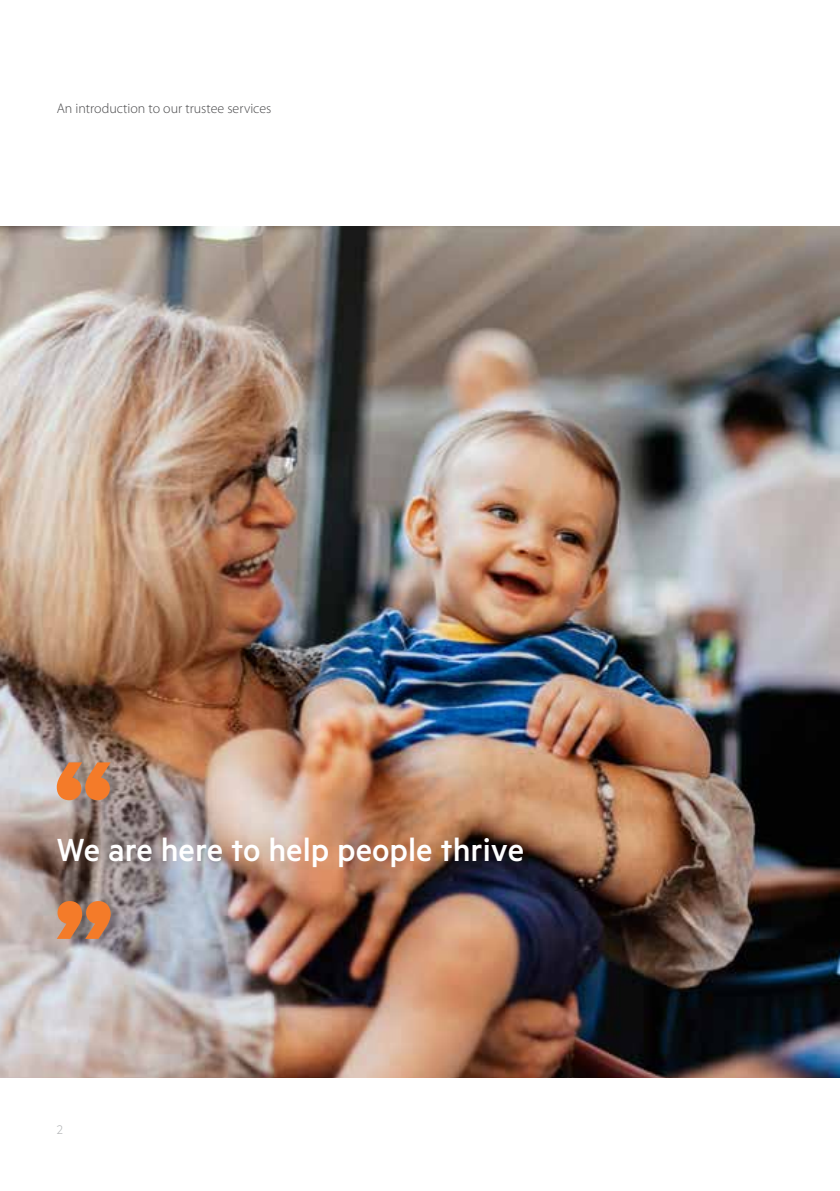
<style>
.page{position:relative;width:840px;height:1191px;background:#fff}
.page>*{position:absolute;margin:0;border:0;box-sizing:border-box;transform-origin:0 0}
.t1{font:500 36px "Metric";color:#fff}
.t2{font:300 14px "Myriad Pro";color:#48484a}
.t3{font:300 14px "Metric";color:#b2b4b6}
</style>
<div class="page">
<img style="left:0;top:227px;width:839px;height:850px">
<svg style="left:57px;top:762px;width:54px;height:38px;background:#d4814b"></svg>
<svg style="left:57px;top:901px;width:54px;height:38px;background:#cc7a45"></svg>
<p class="t2" style="left:57px;top:100px;width:216px">An introduction to our trustee services</p>
<h1 class="t1" style="left:57px;top:829px;width:468px">We are here to help people thrive</h1>
<p class="t3" style="left:57px;top:1121px;width:8px">2</p>
</div>
